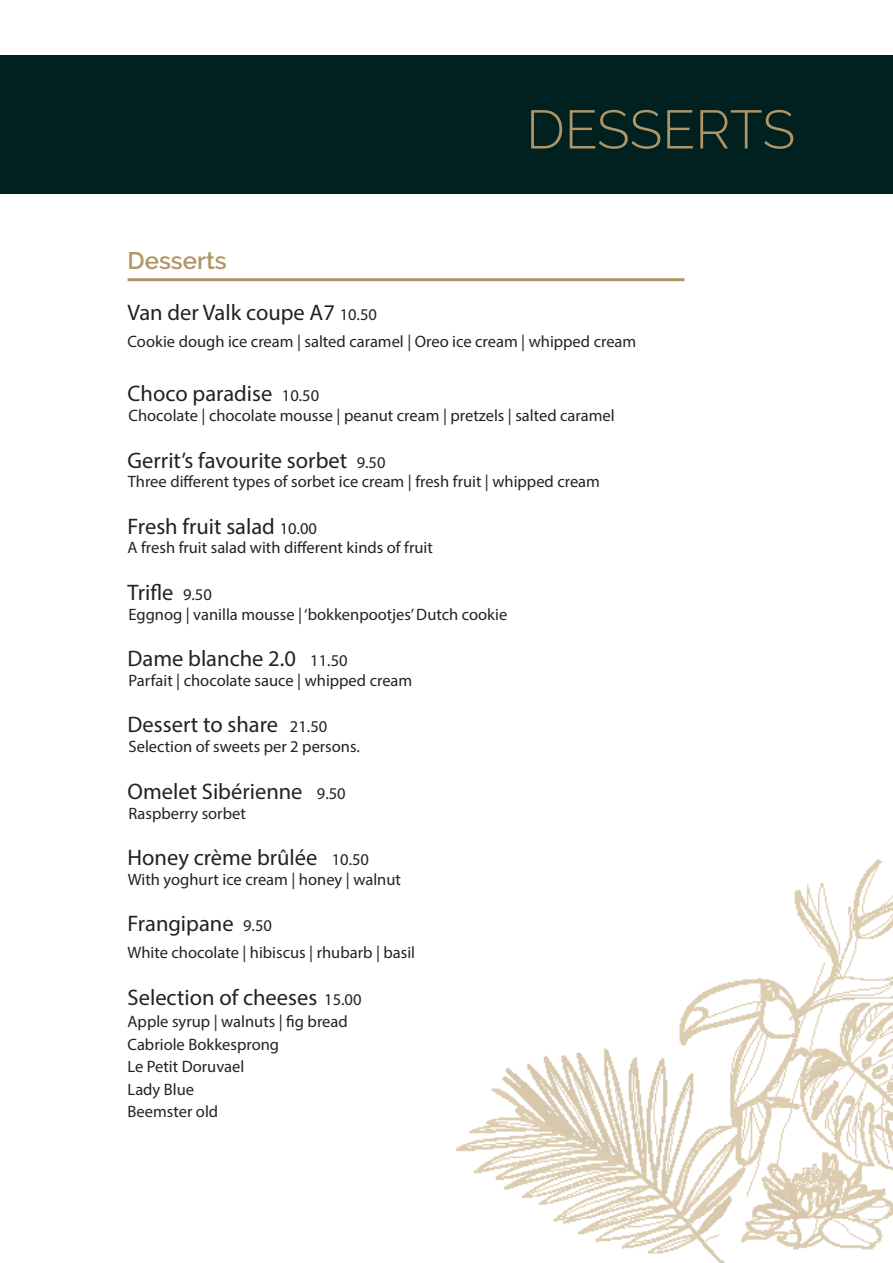
<style>
.page{position:relative;width:893px;height:1263px;background:#fff}
.page>*{position:absolute;margin:0;border:0;box-sizing:border-box;transform-origin:0 0}
.t1{font:300 54px "Raleway";color:#b29565}
.t2{font:600 24px "Raleway";color:#b29565}
.t3{font:22.5px "Myriad Pro";color:#1f2423}
.t4{font:16.5px "Myriad Pro";color:#1f2423}
.s1{font-size:16.5px}
</style>
<div class="page">
<div style="left:0;top:55px;width:893px;height:138px;background:#002120"></div>
<img style="left:457px;top:859px;width:436px;height:404px">
<hr style="left:128px;top:278px;width:556px;height:3px;background:#b29565">
<p class="t1" style="left:526px;top:98px;width:270px">DESSERTS</p>
<p class="t2" style="left:128px;top:247px;width:101px">Desserts</p>
<p class="t3" style="left:128px;top:299px;width:251px">Van der Valk coupe A7 <span class="s1">10.50</span></p>
<p class="t4" style="left:128px;top:331px;width:510px">Cookie dough ice cream | salted caramel | Oreo ice cream | whipped cream</p>
<p class="t3" style="left:128px;top:380px;width:193px">Choco paradise <span class="s1">10.50</span></p>
<p class="t4" style="left:129px;top:405px;width:488px">Chocolate | chocolate mousse | peanut cream | pretzels | salted caramel</p>
<p class="t3" style="left:128px;top:446px;width:259px">Gerrit’s favourite sorbet <span class="s1">9.50</span></p>
<p class="t4" style="left:128px;top:472px;width:474px">Three different types of sorbet ice cream | fresh fruit | whipped cream</p>
<p class="t3" style="left:128px;top:512px;width:191px">Fresh fruit salad <span class="s1">10.00</span></p>
<p class="t4" style="left:128px;top:538px;width:307px">A fresh fruit salad with different kinds of fruit</p>
<p class="t3" style="left:128px;top:578px;width:86px">Trifle <span class="s1">9.50</span></p>
<p class="t4" style="left:129px;top:604px;width:380px">Eggnog | vanilla mousse | ‘bokkenpootjes’ Dutch cookie</p>
<p class="t3" style="left:128px;top:645px;width:222px">Dame blanche 2.0 <span class="s1">11.50</span></p>
<p class="t4" style="left:129px;top:670px;width:285px">Parfait | chocolate sauce | whipped cream</p>
<p class="t3" style="left:128px;top:711px;width:201px">Dessert to share <span class="s1">21.50</span></p>
<p class="t4" style="left:129px;top:736px;width:233px">Selection of sweets per 2 persons.</p>
<p class="t3" style="left:128px;top:777px;width:220px">Omelet Sibérienne <span class="s1">9.50</span></p>
<p class="t4" style="left:129px;top:803px;width:119px">Raspberry sorbet</p>
<p class="t3" style="left:128px;top:844px;width:243px">Honey crème brûlée <span class="s1">10.50</span></p>
<p class="t4" style="left:128px;top:869px;width:275px">With yoghurt ice cream | honey | walnut</p>
<p class="t3" style="left:128px;top:910px;width:146px">Frangipane <span class="s1">9.50</span></p>
<p class="t4" style="left:128px;top:943px;width:289px">White chocolate | hibiscus | rhubarb | basil</p>
<p class="t3" style="left:128px;top:983px;width:235px">Selection of cheeses <span class="s1">15.00</span></p>
<p class="t4" style="left:128px;top:1012px;width:222px">Apple syrup | walnuts | fig bread</p>
<p class="t4" style="left:128px;top:1034px;width:153px">Cabriole Bokkesprong</p>
<p class="t4" style="left:128px;top:1057px;width:118px">Le Petit Doruvael</p>
<p class="t4" style="left:128px;top:1079px;width:68px">Lady Blue</p>
<p class="t4" style="left:128px;top:1102px;width:92px">Beemster old</p>
</div>
